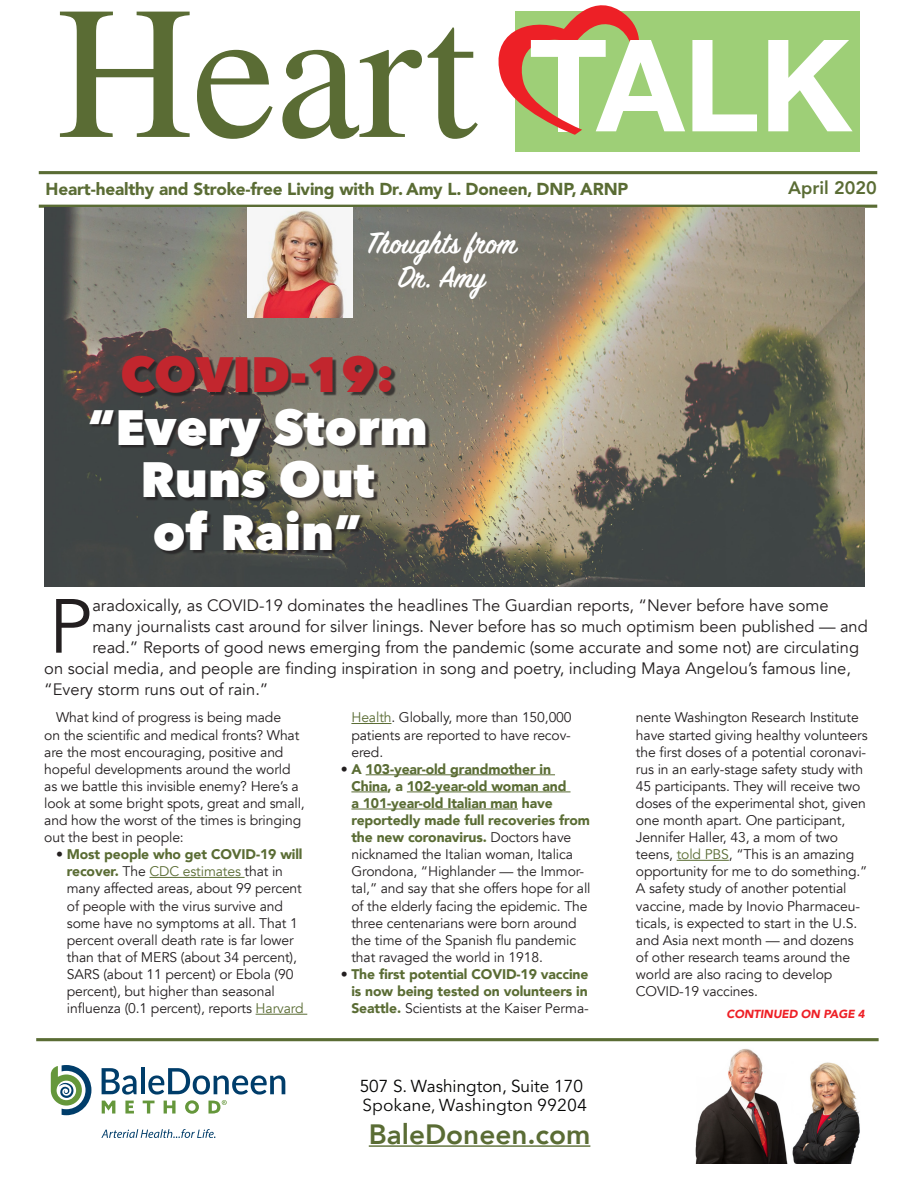
<style>
.page{position:relative;width:918px;height:1188px;background:#fff}
.page>*{position:absolute;margin:0;border:0;box-sizing:border-box;transform-origin:0 0}
.t1{font:75.75px "Avenir";color:#231f20}
.t2{font:800 49.5px/52.5px "Avenir Next";color:#fff;text-align:center}
.t3{font:600 33.45px/33.8px "Sign Painter House Script";color:#fff;text-align:center}
.t4{font:800 27.9px "Avenir";color:#5a6c34}
.t5{font:800 18px "Avenir";color:#5a6c34}
.t6{font:900 17.1px "Avenir";letter-spacing:-.01em;color:#5a6c34}
.t7{font:17.1px/18.8px "Avenir";color:#050504}
.t8{font:16.5px "Avenir";color:#231f20}
.t9{font:13.95px/17.1px "Avenir";letter-spacing:-.01em;color:#231f20}
.t10{font:900 13.95px/17.1px "Avenir";letter-spacing:-.01em;color:#5a6c34;text-align:justify}
.t11{font:italic 900 11.7px "Avenir";letter-spacing:-.01em;color:#ee2026}
.s1{color:#c2262e}
.s2{font-weight:900;color:#5a6c34}
.s3{color:#5a6c34}
.s4{font-weight:400;color:#231f20}
.s5{font-family:"Avenir Next"}
</style>
<div class="page">
<div style="left:515px;top:11px;width:345px;height:141px;background:#9ecf77"></div>
<svg style="left:692px;top:40px;width:65px;height:91px"></svg>
<svg style="left:768px;top:40px;width:85px;height:91px"></svg>
<svg style="left:498px;top:5px;width:187px;height:130px"></svg>
<svg style="left:60px;top:12px;width:130px;height:125px"></svg>
<svg style="left:197px;top:50px;width:76px;height:89px"></svg>
<svg style="left:282px;top:27px;width:196px;height:112px"></svg>
<hr style="left:39px;top:171px;width:838px;height:3px;background:#5a6c34">
<hr style="left:39px;top:205px;width:838px;height:3px;background:#5a6c34">
<hr style="left:36px;top:1038px;width:843px;height:3px;background:#5a6c34">
<svg style="left:102px;top:1068px;width:35px;height:27px"></svg>
<hr style="left:141px;top:1067px;width:4px;height:27px;background:#003d6a">
<svg style="left:102px;top:1101px;width:13px;height:13px"></svg>
<svg style="left:125px;top:1101px;width:9px;height:13px"></svg>
<svg style="left:51px;top:1065px;width:40px;height:50px"></svg>
<svg style="left:101px;top:1129px;width:114px;height:9px"></svg>
<svg style="left:143px;top:1068px;width:142px;height:46px"></svg>
<hr style="left:369px;top:1145px;width:221px;height:2px;background:#5a6c34">
<img style="left:695px;top:1049px;width:165px;height:115px">
<img style="left:44px;top:207px;width:821px;height:380px">
<hr style="left:149px;top:877px;width:96px;height:1px;background:#5a6c34">
<hr style="left:256px;top:1014px;width:51px;height:1px;background:#5a6c34">
<hr style="left:351px;top:723px;width:40px;height:1px;background:#5a6c34">
<hr style="left:366px;top:774px;width:189px;height:1px;background:#5a6c34">
<hr style="left:351px;top:792px;width:36px;height:1px;background:#5a6c34">
<hr style="left:407px;top:792px;width:164px;height:1px;background:#5a6c34">
<hr style="left:351px;top:809px;width:167px;height:1px;background:#5a6c34">
<hr style="left:677px;top:860px;width:52px;height:1px;background:#5a6c34">
<div style="left:91px;top:358px;width:339px;height:197px;background:#231f20;opacity:.75"></div>
<img style="left:248px;top:207px;width:105px;height:111px">
<p class="t6" style="left:46px;top:174px;width:584px">Heart-healthy and Stroke-free Living with Dr. Amy L. Doneen, DNP, ARNP</p>
<p class="t3" style="left:367px;top:229px;width:153px">Thoughts from<br>Dr. Amy</p>
<p class="t2" style="left:87px;top:348px;width:342px"><span class="s1">COVID-19: </span>“Every Storm<br>Runs Out<br>of Rain”</p>
<p class="t5" style="left:788px;top:173px;width:90px">April 2020</p>
<p class="t1" style="left:49px;top:581px;width:45px">P</p>
<p class="t8" style="left:92px;top:595px;width:738px">aradoxically, as COVID-19 dominates the headlines The Guardian reports, “Never before have some</p>
<p class="t8" style="left:92px;top:616px;width:777px">many journalists cast around for silver linings. Never before has so much optimism been published — and</p>
<p class="t8" style="left:92px;top:637px;width:768px">read.” Reports of good news emerging from the pandemic (some accurate and some not) are circulating</p>
<p class="t8" style="left:44px;top:658px;width:808px">on social media, and people are finding inspiration in song and poetry, including Maya Angelou’s famous line,</p>
<p class="t8" style="left:44px;top:679px;width:226px">“Every storm runs out of rain.”</p>
<p class="t9" style="left:44px;top:709px;width:262px;text-indent:12px">What kind of progress is being made<br>on the scientific and medical fronts? What are the most encouraging, positive and hopeful developments around the world as we battle this invisible enemy? Here’s a look at some bright spots, great and small, and how the worst of the times is bringing out the best in people:</p>
<p class="t9" style="left:67px;top:846px;width:238px;text-indent:-11px">• <span class="s2">Most people who get COVID-19 will recover.</span> The <span class="s3">CDC estimates</span> that in many affected areas, about 99 percent of people with the virus survive and some have no symptoms at all. That 1 percent overall death rate is far lower than that of MERS (about 34 percent), SARS (about 11 percent) or Ebola (90 percent), but higher than seasonal influenza (0.1 percent), reports <span class="s3">Harvard</span></p>
<p class="t9" style="left:351px;top:709px;width:222px;text-align:justify"><span class="s3">Health</span>. Globally, more than 150,000 patients are reported to have recov&shy;ered.</p>
<p class="t9" style="left:351px;top:761px;width:241px;text-indent:-11px">• <span class="s2">A 103-year-old grandmother in China, a 102-year-old woman and<br>a 101-year-old Italian man have reportedly made full recoveries from the new coronavirus.</span> Doctors have nicknamed the Italian woman, Italica Grondona, “Highlander — the Immor&shy;tal,” and say that she offers hope for all of the elderly facing the epidemic. The three centenarians were born around the time of the Spanish flu pandemic that ravaged the world in 1918.</p>
<p class="t10" style="left:351px;top:965px;width:239px;text-indent:-11px"><span class="s4">•</span> The first potential COVID-19 vaccine is now being tested on volunteers in Seattle. <span class="s4">Scientists at the Kaiser Perma-</span></p>
<p class="t9" style="left:636px;top:709px;width:233px">nente Washington Research Institute have started giving healthy volunteers the first doses of a potential coronavi&shy;rus in an early-stage safety study with 45 participants. They will receive two doses of the experimental shot, given one month apart. One participant, Jennifer Haller, 43, a mom of two teens, <span class="s3">told PBS</span>, “This is an amazing opportunity for me to do something.” A safety study of another potential vaccine, made by Inovio Pharmaceu&shy;ticals, is expected to start in the U.S. and Asia next month — and dozens of other research teams around the world are also racing to develop COVID-19 vaccines.</p>
<p class="t11" style="left:727px;top:1004px;width:140px">CONTINUED ON PAGE 4</p>
<p class="t7" style="left:360px;top:1077px;width:229px">507 S. Washington, Suite 170<br><span class="s5">Spokane, Washington 99204</span></p>
<p class="t4" style="left:369px;top:1113px;width:223px">BaleDoneen.com</p>
</div>
